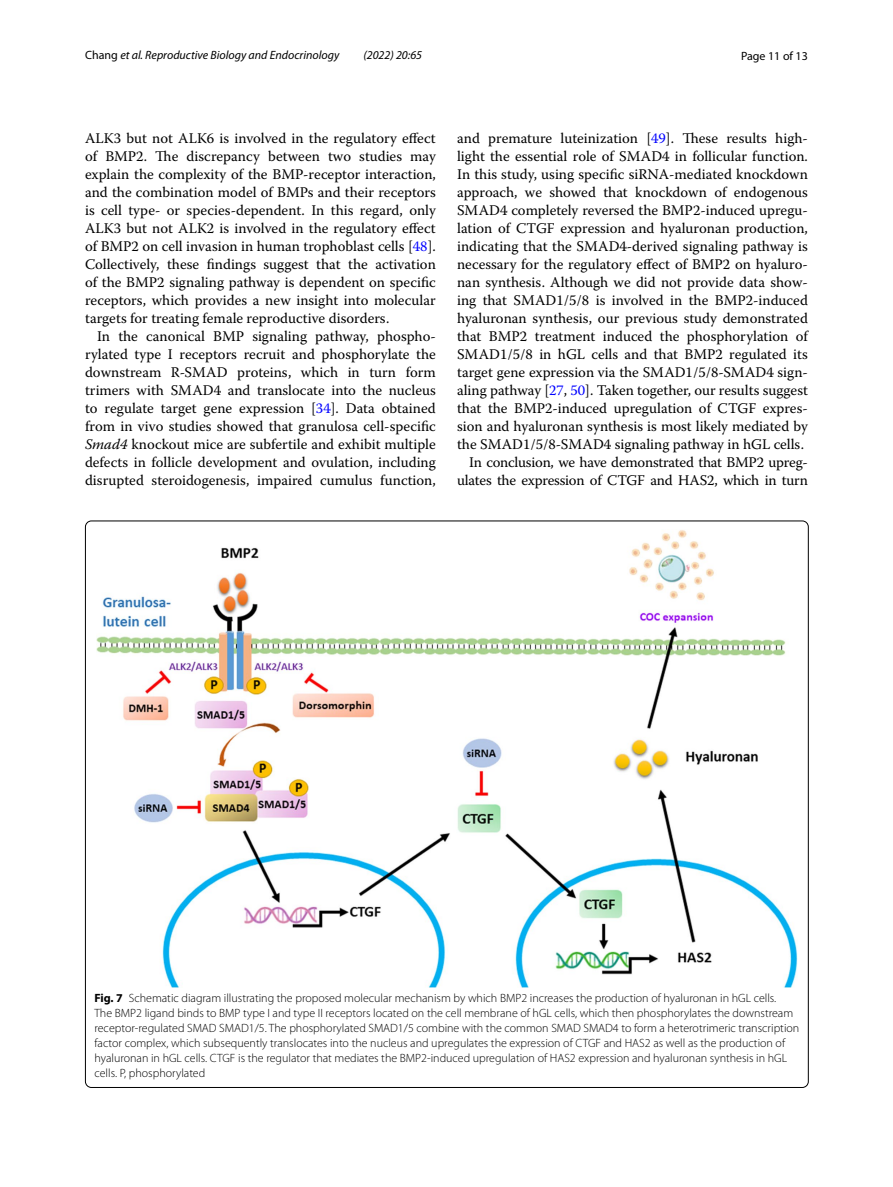
<style>
.page{position:relative;width:893px;height:1187px;background:#fff}
.page>*{position:absolute;margin:0;border:0;box-sizing:border-box;transform-origin:0 0}
.t1{font:14.7px/18px "Warnock Pro";color:#000;text-align:justify}
.t2{font:300 12px/15px "Myriad Pro";color:#000}
.t3{font:italic 12px "Myriad Pro";color:#000}
.t4{font:12px "Myriad Pro";color:#000}
.s1{font-style:normal}
.s2{color:#00f}
.s3{font-style:italic}
.s4{font-weight:700}
</style>
<div class="page">
<img style="left:97px;top:530px;width:700px;height:457px">
<p class="t3" style="left:85px;top:48px;width:256px"><span class="s1">Chang</span> et al. Reproductive Biology and Endocrinology</p>
<p class="t3" style="left:363px;top:48px;width:60px">(2022) 20:65</p>
<p class="t4" style="left:741px;top:48px;width:68px">Page 11 of 13</p>
<p class="t1" style="left:85px;top:128px;width:352px">ALK3 but not ALK6 is involved in the regulatory effect of BMP2. The discrepancy between two studies may explain the complexity of the BMP-receptor interaction, and the combination model of BMPs and their receptors is cell type- or species-dependent. In this regard, only ALK3 but not ALK2 is involved in the regulatory effect of BMP2 on cell invasion in human trophoblast cells [<span class="s2">48</span>].<br>Collectively, these findings suggest that the activation of the BMP2 signaling pathway is dependent on specific receptors, which provides a new insight into molecular targets for treating female reproductive disorders.</p>
<p class="t1" style="left:85px;top:326px;width:352px;text-indent:12px">In the canonical BMP signaling pathway, phospho&shy;rylated type I receptors recruit and phosphorylate the downstream R-SMAD proteins, which in turn form trimers with SMAD4 and translocate into the nucleus to regulate target gene expression [<span class="s2">34</span>]. Data obtained from in vivo studies showed that granulosa cell-specific <span class="s3">Smad4</span> knockout mice are subfertile and exhibit multiple defects in follicle development and ovulation, including disrupted steroidogenesis, impaired cumulus function,</p>
<p class="t1" style="left:457px;top:128px;width:352px;text-align:right">and premature luteinization [<span class="s2">49</span>]. These results high&shy;light the essential role of SMAD4 in follicular function.<br>In this study, using specific siRNA-mediated knockdown approach, we showed that knockdown of endogenous SMAD4 completely reversed the BMP2-induced upregu&shy;lation of CTGF expression and hyaluronan production, indicating that the SMAD4-derived signaling pathway is necessary for the regulatory effect of BMP2 on hyaluro&shy;nan synthesis. Although we did not provide data show&shy;ing that SMAD1/5/8 is involved in the BMP2-induced hyaluronan synthesis, our previous study demonstrated that BMP2 treatment induced the phosphorylation of SMAD1/5/8 in hGL cells and that BMP2 regulated its target gene expression via the SMAD1/5/8-SMAD4 sign&shy;aling pathway [<span class="s2">27</span>, <span class="s2">50</span>]. Taken together, our results suggest that the BMP2-induced upregulation of CTGF expres&shy;sion and hyaluronan synthesis is most likely mediated by the SMAD1/5/8-SMAD4 signaling pathway in hGL cells.<br>In conclusion, we have demonstrated that BMP2 upreg&shy;ulates the expression of CTGF and HAS2, which in turn</p>
<p class="t2" style="left:94px;top:991px;width:706px"><span class="s4">Fig. 7</span> Schematic diagram illustrating the proposed molecular mechanism by which BMP2 increases the production of hyaluronan in hGL cells.<br>The BMP2 ligand binds to BMP type I and type II receptors located on the cell membrane of hGL cells, which then phosphorylates the downstream receptor-regulated SMAD SMAD1/5. The phosphorylated SMAD1/5 combine with the common SMAD SMAD4 to form a heterotrimeric transcription factor complex, which subsequently translocates into the nucleus and upregulates the expression of CTGF and HAS2 as well as the production of hyaluronan in hGL cells. CTGF is the regulator that mediates the BMP2-induced upregulation of HAS2 expression and hyaluronan synthesis in hGL cells. P, phosphorylated</p>
</div>
